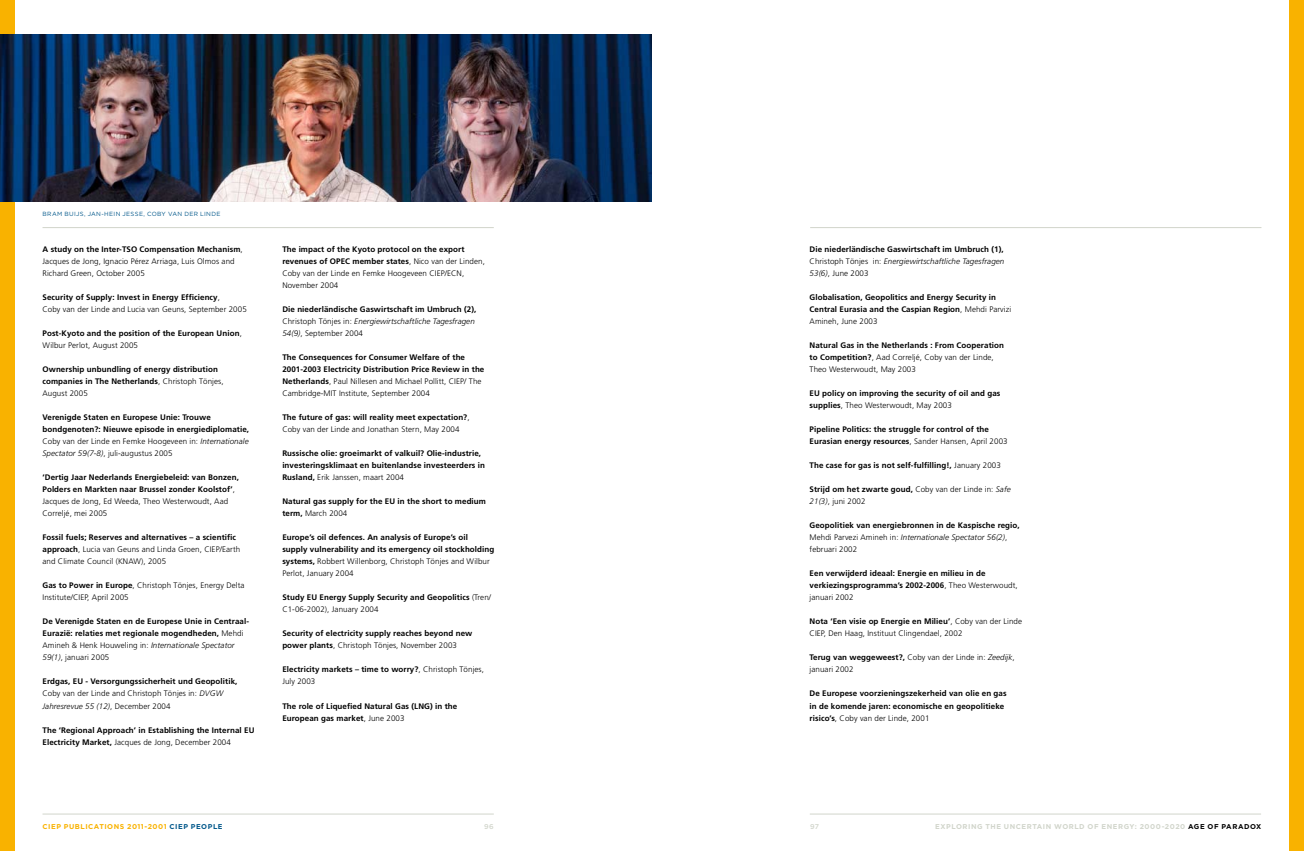
<style>
.page{position:relative;width:1304px;height:851px;background:#fff}
.page>*{position:absolute;margin:0;border:0;box-sizing:border-box;transform-origin:0 0}
.t1{font:700 8px/12px "Frutiger";letter-spacing:.01em;color:#000}
.t2{font:300 8px/12px "Frutiger";letter-spacing:.01em;color:#000}
.t3{font:700 7px "Gotham";letter-spacing:.075em;color:#f9b200}
.t4{font:700 7px "Gotham";letter-spacing:.08em;color:#d1d5cb}
.t5{font:700 7px "Gotham";letter-spacing:.075em;color:#000}
.t6{font:500 7px "Gotham";color:#d1d5cb}
.t7{font:700 7px "Gotham";color:#00578a}
.t8{font:6px "Gotham";letter-spacing:.06em;color:#00578a}
.s1{font-weight:700}
.s2{font-weight:300}
.s3{font-weight:300;font-style:italic}
.s4{font-style:italic}
.s5{color:#00578a}
.s6{color:#d1d5cb}
</style>
<div class="page">
<hr style="left:43px;top:813px;width:451px;height:1px;background:#d1d5cb">
<hr style="left:43px;top:227px;width:451px;height:1px;background:#d1d5cb">
<hr style="left:810px;top:813px;width:451px;height:1px;background:#d1d5cb">
<hr style="left:810px;top:227px;width:451px;height:1px;background:#d1d5cb">
<div style="left:1290px;top:0;width:14px;height:850px;background:#f9b200"></div>
<div style="left:0;top:0;width:14px;height:850px;background:#f9b200"></div>
<img style="left:0;top:34px;width:201px;height:167px">
<img style="left:201px;top:34px;width:210px;height:167px">
<img style="left:411px;top:34px;width:241px;height:167px">
<p class="t8" style="left:43px;top:211px;width:67px">BRAM BUIJS, JAN-HEI</p>
<p class="t8" style="left:116px;top:211px;width:105px">N JESSE, COBY VAN DER LI NDE</p>
<p class="t2" style="left:43px;top:243px;width:202px"><span class="s1">A study on the Inter-TSO Compensation Mechanism</span>,<br>Jacques de Jong, Ignacio Pérez Arriaga, Luis Olmos and<br>Richard Green, October 2005</p>
<p class="t2" style="left:43px;top:291px;width:206px"><span class="s1">Security of Supply: Invest in Energy Efficiency</span>,<br>Coby van der Linde and Lucia van Geuns, September 2005</p>
<p class="t1" style="left:43px;top:327px;width:201px">Post-Kyoto and the position of the European Union<span class="s2">,<br>Wilbur Perlot, August 2005</span></p>
<p class="t1" style="left:43px;top:363px;width:183px">Ownership unbundling of energy distribution companies in The Netherlands<span class="s2">, Christoph Tönjes,<br>August 2005</span></p>
<p class="t1" style="left:43px;top:411px;width:208px">Verenigde Staten en Europese Unie: Trouwe bondgenoten?: Nieuwe episode in energiediplomatie, <span class="s2">Coby van der Linde en Femke Hoogeveen in:</span> <span class="s3">Internationale Spectator 59(7-8)</span><span class="s2">, juli-augustus 2005</span></p>
<p class="t1" style="left:43px;top:471px;width:198px">‘Dertig Jaar Nederlands Energiebeleid: van Bonzen, Polders en Markten naar Brussel zonder Koolstof’<span class="s2">, Jacques de Jong, Ed Weeda, Theo Westerwoudt, Aad Correljé, mei 2005</span></p>
<p class="t2" style="left:43px;top:531px;width:199px"><span class="s1">Fossil fuels; Reserves and alternatives – a scientific approach</span>, Lucia van Geuns and Linda Groen, CIEP/Earth and Climate Council (KNAW), 2005</p>
<p class="t2" style="left:43px;top:579px;width:203px"><span class="s1">Gas to Power in Europe</span>, Christoph Tönjes, Energy Delta<br>Institute/CIEP, April 2005</p>
<p class="t1" style="left:43px;top:615px;width:208px">De Verenigde Staten en de Europese Unie in Centraal-Eurazië: relaties met regionale mogendheden, <span class="s2">Mehdi Amineh &amp; Henk Houweling in:</span> <span class="s3">Internationale Spectator 59(1)</span><span class="s2">, januari 2005</span></p>
<p class="t2" style="left:43px;top:675px;width:196px"><span class="s1">Erdgas, EU - Versorgungssicherheit und Geopolitik,<br></span>Coby van der Linde and Christoph Tönjes in: <span class="s4">DVGW<br>Jahresrevue 55 (12)</span>, December 2004</p>
<p class="t1" style="left:43px;top:723px;width:213px">The ‘Regional Approach’ in Establishing the Internal EU<br>Electricity Market, <span class="s2">Jacques de Jong, December 2004</span></p>
<p class="t2" style="left:282px;top:243px;width:204px"><span class="s1">The impact of the Kyoto protocol on the export revenues of OPEC member states</span>, Nico van der Linden, Coby van der Linde en Femke Hoogeveen CIEP/ECN, November 2004</p>
<p class="t1" style="left:282px;top:303px;width:196px">Die niederländische Gaswirtschaft im Umbruch (2),<br><span class="s2">Christoph Tönjes in:</span> <span class="s3">Energiewirtschaftliche Tagesfragen<br>54(9)</span><span class="s2">, September 2004</span></p>
<p class="t1" style="left:282px;top:351px;width:204px">The Consequences for Consumer Welfare of the 2001-2003 Electricity Distribution Price Review in the Netherlands<span class="s2">, Paul Nillesen and Michael Pollitt, CIEP/ The Cambridge-MIT Institute, September 2004</span></p>
<p class="t1" style="left:282px;top:411px;width:189px">The future of gas: will reality meet expectation?<span class="s2">,<br>Coby van der Linde and Jonathan Stern, May 2004</span></p>
<p class="t1" style="left:282px;top:447px;width:204px">Russische olie: groeimarkt of valkuil? Olie-industrie, investeringsklimaat en buitenlandse investeerders in<br>Rusland, <span class="s2">Erik Janssen, maart 2004</span></p>
<p class="t1" style="left:282px;top:495px;width:205px">Natural gas supply for the EU in the short to medium term, <span class="s2">March 2004</span></p>
<p class="t1" style="left:282px;top:531px;width:214px">Europe’s oil defences. An analysis of Europe’s oil supply vulnerability and its emergency oil stockholding systems, <span class="s2">Robbert Willenborg, Christoph Tönjes and Wilbur Perlot, January 2004</span></p>
<p class="t1" style="left:282px;top:591px;width:210px">Study EU Energy Supply Security and Geopolitics <span class="s2">(Tren/<br>C1-06-2002), January 2004</span></p>
<p class="t1" style="left:282px;top:627px;width:191px">Security of electricity supply reaches beyond new power plants<span class="s2">, Christoph Tönjes, November 2003</span></p>
<p class="t1" style="left:282px;top:663px;width:203px">Electricity markets – time to worry?<span class="s2">, Christoph Tönjes,<br>July 2003</span></p>
<p class="t1" style="left:282px;top:699px;width:176px">The role of Liquefied Natural Gas (LNG) in the<br>European gas market<span class="s2">, June 2003</span></p>
<p class="t1" style="left:810px;top:243px;width:196px;text-align:justify">Die niederländische Gaswirtschaft im Umbruch (1), <span class="s2">Christoph Tönjes in:</span> <span class="s3">Energiewirtschaftliche Tagesfragen 53(6)</span><span class="s2">, June 2003</span></p>
<p class="t1" style="left:810px;top:291px;width:203px">Globalisation, Geopolitics and Energy Security in<br>Central Eurasia and the Caspian Region<span class="s2">, Mehdi Parvizi<br>Amineh, June 2003</span></p>
<p class="t1" style="left:810px;top:339px;width:196px">Natural Gas in the Netherlands : From Cooperation to Competition?<span class="s2">, Aad Correljé, Coby van der Linde,<br>Theo Westerwoudt, May 2003</span></p>
<p class="t1" style="left:810px;top:387px;width:192px">EU policy on improving the security of oil and gas supplies<span class="s2">, Theo Westerwoudt, May 2003</span></p>
<p class="t1" style="left:810px;top:423px;width:200px">Pipeline Politics: the struggle for control of the<br>Eurasian energy resources<span class="s2">, Sander Hansen, April 2003</span></p>
<p class="t1" style="left:810px;top:459px;width:193px">The case for gas is not self-fulfilling!, <span class="s2">January 2003</span></p>
<p class="t2" style="left:810px;top:483px;width:203px"><span class="s1">Strijd om het zwarte goud,</span> Coby van der Linde in: <span class="s4">Safe<br>21(3)</span>, juni 2002</p>
<p class="t1" style="left:810px;top:519px;width:212px">Geopolitiek van energiebronnen in de Kaspische regio,<br><span class="s2">Mehdi Parvezi Amineh in:</span> <span class="s3">Internationale Spectator 56(2)</span><span class="s2">, februari 2002</span></p>
<p class="t1" style="left:810px;top:567px;width:210px">Een verwijderd ideaal: Energie en milieu in de verkiezingsprogramma’s 2002-2006<span class="s2">, Theo Westerwoudt, januari 2002</span></p>
<p class="t2" style="left:810px;top:615px;width:214px"><span class="s1">Nota ‘Een visie op Energie en Milieu’</span>, Coby van der Linde<br>CIEP, Den Haag, Instituut Clingendael, 2002</p>
<p class="t2" style="left:810px;top:651px;width:207px"><span class="s1">Terug van weggeweest?,</span> Coby van der Linde in: <span class="s4">Zeedijk</span>, januari 2002</p>
<p class="t1" style="left:810px;top:687px;width:199px">De Europese voorzieningszekerheid van olie en gas in de komende jaren: economische en geopolitieke risico’s<span class="s2">, Coby van der Linde, 2001</span></p>
<p class="t3" style="left:43px;top:821px;width:155px">CIEP PUBLICATIONS 2011-2001 <span class="s5">CIEP PEOP</span></p>
<p class="t7" style="left:213px;top:821px;width:10px">LE</p>
<p class="t6" style="left:484px;top:822px;width:11px">96</p>
<p class="t6" style="left:810px;top:822px;width:11px">97</p>
<p class="t4" style="left:935px;top:821px;width:184px">EXPLORING THE UNCERTAIN WORLD OF ENERG</p>
<p class="t5" style="left:1130px;top:821px;width:133px"><span class="s6">Y: 2000-2020</span> AGE OF PARADOX</p>
</div>
